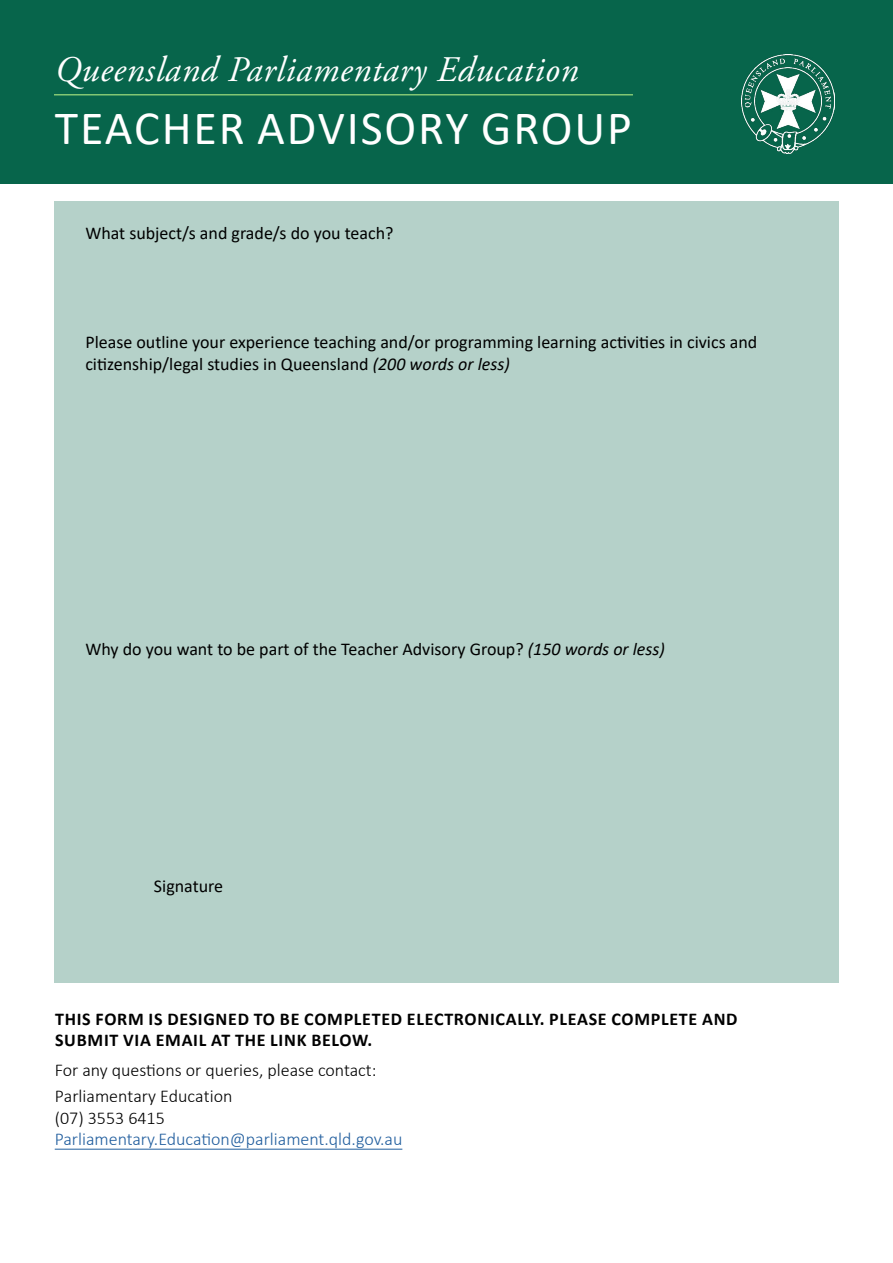
<style>
.page{position:relative;width:893px;height:1263px;background:#fff}
.page>*{position:absolute;margin:0;border:0;box-sizing:border-box;transform-origin:0 0}
.t1{font:48px "Calibri";letter-spacing:.04em;color:#fff}
.t2{font:italic 36px "Adobe Garamond Pro";letter-spacing:.02em;color:#fff}
.t3{font:18px/21.6px "Calibri";color:#000}
.t4{font:700 18px/21.6px "Calibri";letter-spacing:.04em;color:#000}
.t5{font:300 18px/25.8px "Calibri";color:#000}
.t6{font:300 18px "Calibri";color:#215e9e}
.s1{font-style:italic}
</style>
<div class="page">
<div style="left:0;top:0;width:893px;height:183px;background:#07654b"></div>
<img style="left:741px;top:54px;width:94px;height:99px">
<hr style="left:54px;top:94px;width:579px;height:1px;background:#83c774">
<div style="left:54px;top:201px;width:785px;height:781px;background:#b5d1c9"></div>
<hr style="left:55px;top:1149px;width:347px;height:1px;background:#215e9e">
<h2 class="t2" style="left:55px;top:48px;width:525px">Queensland Parliamentary Education</h2>
<h1 class="t1" style="left:55px;top:94px;width:578px">TEACHER ADVISORY GROUP</h1>
<p class="t3" style="left:85px;top:222px;width:310px">What subject/s and grade/s do you teach?</p>
<p class="t3" style="left:85px;top:331px;width:673px">Please outline your experience teaching and/or programming learning activities in civics and citizenship/legal studies in Queensland <span class="s1">(200 words or less)</span></p>
<p class="t3" style="left:85px;top:638px;width:581px">Why do you want to be part of the Teacher Advisory Group? <span class="s1">(150 words or less)</span></p>
<p class="t3" style="left:154px;top:874px;width:71px">Signature</p>
<p class="t4" style="left:55px;top:1008px;width:684px">THIS FORM IS DESIGNED TO BE COMPLETED ELECTRONICALLY. PLEASE COMPLETE AND<br>SUBMIT VIA EMAIL AT THE LINK BELOW.</p>
<p class="t5" style="left:55px;top:1057px;width:323px">For any questions or queries, please contact:<br>Parliamentary Education</p>
<p class="t5" style="left:55px;top:1105px;width:112px">(07) 3553 6415</p>
<p class="t6" style="left:55px;top:1128px;width:349px">Parliamentary.Education@parliament.qld.gov.au</p>
</div>
